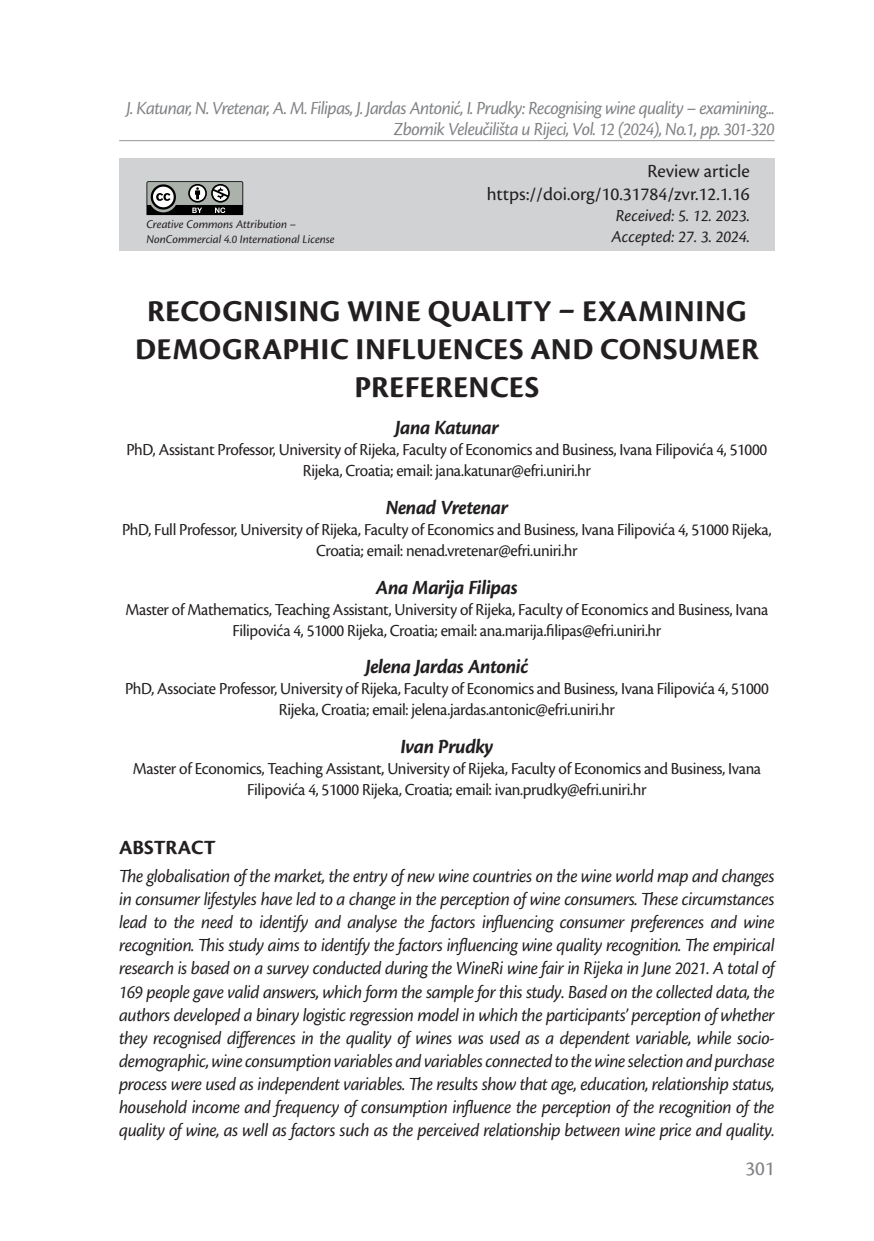
<style>
.page{position:relative;width:874px;height:1241px;background:#fff}
.page>*{position:absolute;margin:0;border:0;box-sizing:border-box;transform-origin:0 0}
.t1{font:700 31.5px/37.8px "Cronos Pro";letter-spacing:.015em;color:#231f20;text-align:center}
.t2{font:italic 700 21px "Cronos Pro";letter-spacing:-.025em;color:#231f20;scale:.96 1}
.t3{font:700 21px "Cronos Pro";letter-spacing:-.005em;color:#231f20}
.t4{font:21px "Cronos Pro";color:#808285}
.t5{font:italic 19.25px/23.1px "Cronos Pro";letter-spacing:-.025em;color:#231f20;text-align:justify;scale:.96 1}
.t6{font:italic 19.25px/21px "Cronos Pro";letter-spacing:-.035em;color:#808285;text-align:right;scale:.96 1}
.t7{font:19.25px/23.1px "Cronos Pro";color:#231f20;text-align:right}
.t8{font:17.5px/21px "Cronos Pro";letter-spacing:-.02em;color:#231f20;text-align:center;scale:.96 1}
.t9{font:italic 17.5px/21px "Cronos Pro";color:#231f20}
.t10{font:italic 12.25px/14.7px "Cronos Pro";letter-spacing:-.005em;color:#231f20}
</style>
<div class="page">
<hr style="left:119px;top:140px;width:655px;height:1px;background:#939598">
<div style="left:119px;top:159px;width:655px;height:92px;background:#d1d2d4"></div>
<svg style="left:146px;top:181px;width:97px;height:34px;background:#727572"></svg>
<p class="t6" style="left:126px;top:98px;width:676px">J. Katunar, N. Vretenar, A. M. Filipas, J. Jardas Antonić, I. Prudky: Recognising wine quality – examining...<br>Zbornik Veleučilišta u Rijeci, Vol. 12 (2024), No.1, pp. 301-320</p>
<p class="t10" style="left:146px;top:217px;width:190px">Creative Commons Attribution –<br>NonCommercial 4.0 International License</p>
<p class="t7" style="left:486px;top:160px;width:264px">Review article https://doi.org/10.31784/zvr.12.1.16</p>
<p class="t9" style="left:611px;top:206px;width:140px">Received: 5. 12. 2023.<br>Accepted: 27. 3. 2024.</p>
<h1 class="t1" style="left:135px;top:293px;width:624px">RECOGNISING WINE QUALITY – EXAMINING<br>DEMOGRAPHIC INFLUENCES AND CONSUMER<br>PREFERENCES</h1>
<p class="t2" style="left:395px;top:415px;width:109px">Jana Katunar</p>
<p class="t8" style="left:126px;top:439px;width:668px">PhD, Assistant Professor, University of Rijeka, Faculty of Economics and Business, Ivana Filipovića 4, 51000<br>Rijeka, Croatia; email: jana.katunar@efri.uniri.hr</p>
<p class="t2" style="left:385px;top:495px;width:129px">Nenad Vretenar</p>
<p class="t8" style="left:122px;top:519px;width:677px">PhD, Full Professor, University of Rijeka, Faculty of Economics and Business, Ivana Filipovića 4, 51000 Rijeka,<br>Croatia; email: nenad.vretenar@efri.uniri.hr</p>
<p class="t2" style="left:376px;top:575px;width:149px">Ana Marija Filipas</p>
<p class="t8" style="left:125px;top:598px;width:671px">Master of Mathematics, Teaching Assistant, University of Rijeka, Faculty of Economics and Business, Ivana<br>Filipovića 4, 51000 Rijeka, Croatia; email: ana.marija.filipas@efri.uniri.hr</p>
<p class="t2" style="left:365px;top:654px;width:171px">Jelena Jardas Antonić</p>
<p class="t8" style="left:125px;top:678px;width:671px">PhD, Associate Professor, University of Rijeka, Faculty of Economics and Business, Ivana Filipovića 4, 51000<br>Rijeka, Croatia; email: jelena.jardas.antonic@efri.uniri.hr</p>
<p class="t2" style="left:400px;top:734px;width:98px">Ivan Prudky</p>
<p class="t8" style="left:133px;top:758px;width:655px">Master of Economics, Teaching Assistant, University of Rijeka, Faculty of Economics and Business, Ivana<br>Filipovića 4, 51000 Rijeka, Croatia; email: ivan.prudky@efri.uniri.hr</p>
<p class="t3" style="left:119px;top:834px;width:98px">ABSTRACT</p>
<p class="t5" style="left:119px;top:864px;width:684px">The globalisation of the market, the entry of new wine countries on the wine world map and changes in consumer lifestyles have led to a change in the perception of wine consumers. These circumstances lead to the need to identify and analyse the factors influencing consumer preferences and wine recognition. This study aims to identify the factors influencing wine quality recognition. The empirical research is based on a survey conducted during the WineRi wine fair in Rijeka in June 2021. A total of 169 people gave valid answers, which form the sample for this study. Based on the collected data, the authors developed a binary logistic regression model in which the participants’ perception of whether they recognised differences in the quality of wines was used as a dependent variable, while socio&shy;demographic, wine consumption variables and variables connected to the wine selection and purchase process were used as independent variables. The results show that age, education, relationship status, household income and frequency of consumption influence the perception of the recognition of the quality of wine, as well as factors such as the perceived relationship between wine price and quality.</p>
<p class="t4" style="left:745px;top:1156px;width:31px">301</p>
</div>
